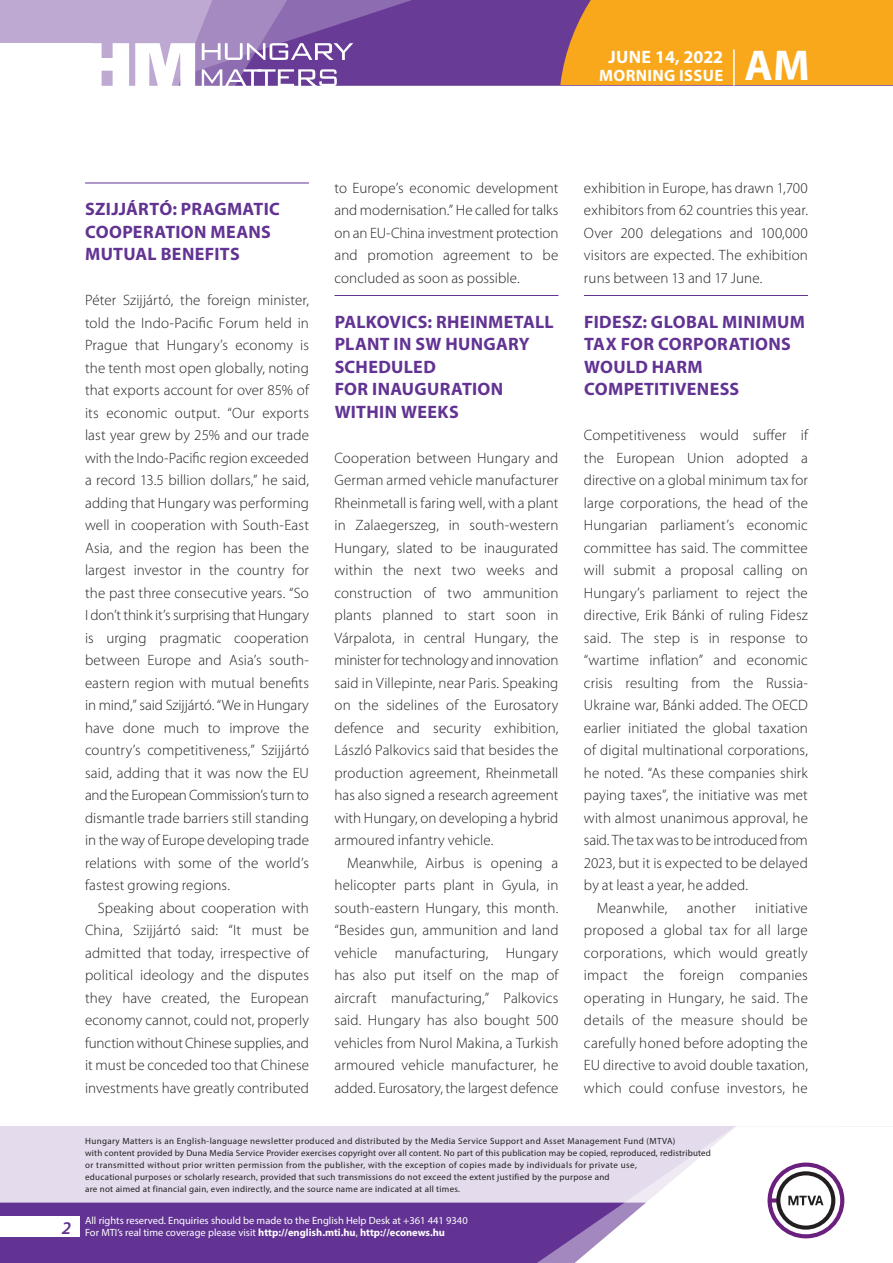
<style>
.page{position:relative;width:893px;height:1263px;background:#fff}
.page>*{position:absolute;margin:0;border:0;box-sizing:border-box;transform-origin:0 0}
.t1{font:700 43.35px "Myriad Pro";color:#fff}
._01_cimsor{font:700 18px/22.5px "Myriad Pro";letter-spacing:.015em;color:#623393}
.t2{font:700 18px "Myriad Pro";color:#fff}
.t3{font:italic 600 18px "Myriad Pro";color:#623393}
.t4{font:700 16.5px "Myriad Pro";letter-spacing:.02em;color:#fff}
._03_kenyer_szöveg-1{font:300 15px/22.5px "Myriad Pro";letter-spacing:.005em;color:#231f20;text-align:justify}
._03_kenyer_szöveg-2{font:300 15px/22.5px "Myriad Pro";letter-spacing:.005em;color:#231f20;text-align:justify}
.t5{font:10.5px/12px "Myriad Pro";color:#fff}
.t6{font:9px/12px "Myriad Pro";letter-spacing:.03em;color:#231f20}
.s1{font-weight:700}
</style>
<div class="page">
<div style="left:0;top:1126px;width:893px;height:137px;background:#e4dcec"></div>
<div style="left:0;top:1202px;width:506px;height:61px;background:#623393"></div>
<svg style="left:506px;top:1202px;width:69px;height:61px;background:#6b3e99"></svg>
<svg style="left:575px;top:1126px;width:318px;height:137px"></svg>
<div style="left:0;top:1216px;width:79px;height:20px;background:#fff"></div>
<div style="left:0;top:0;width:893px;height:85px;background:#683b97"></div>
<div style="left:560px;top:0;width:333px;height:85px;background:#f9a71b"></div>
<hr style="left:733px;top:49px;width:2px;height:37px;background:#fff">
<svg style="left:0;top:0;width:479px;height:86px"></svg>
<hr style="left:85px;top:183px;width:224px;height:1px;background:#623393">
<hr style="left:334px;top:295px;width:224px;height:1px;background:#623393">
<hr style="left:584px;top:295px;width:224px;height:1px;background:#623393">
<p class="t2" style="left:608px;top:45px;width:116px">JUNE 14, 2022</p>
<p class="t4" style="left:599px;top:65px;width:125px">MORNING ISSUE</p>
<h1 class="t1" style="left:745px;top:37px;width:67px">AM</h1>
<p class="_01_cimsor" style="left:85px;top:197px;width:196px">SZIJJÁRTÓ: PRAGMATIC<br>COOPERATION MEANS<br>MUTUAL BENEFITS</p>
<p class="_03_kenyer_szöveg-1" style="left:85px;top:289px;width:225px">Péter Szijjártó, the foreign minister, told the Indo-Pacific Forum held in Prague that Hungary’s economy is the tenth most open globally, noting that exports account for over 85% of its economic output. “Our exports last year grew by 25% and our trade with the Indo-Pacific region exceeded a record 13.5 billion dollars,” he said, adding that Hungary was performing well in cooperation with South-East Asia, and the region has been the largest investor in the country for the past three consecutive years. “So I don’t think it’s surprising that Hungary is urging pragmatic cooperation between Europe and Asia’s south&shy;eastern region with mutual benefits in mind,” said Szijjártó. “We in Hungary have done much to improve the country’s competitiveness,” Szijjártó said, adding that it was now the EU and the European Commission’s turn to dismantle trade barriers still standing in the way of Europe developing trade relations with some of the world’s fastest growing regions.</p>
<p class="_03_kenyer_szöveg-2" style="left:85px;top:896px;width:225px;text-indent:13px">Speaking about cooperation with China, Szijjártó said: “It must be admitted that today, irrespective of political ideology and the disputes they have created, the European economy cannot, could not, properly function without Chinese supplies, and it must be conceded too that Chinese investments have greatly contributed</p>
<p class="_03_kenyer_szöveg-2" style="left:334px;top:176px;width:225px">to Europe’s economic development and modernisation.” He called for talks on an EU-China investment protection and promotion agreement to be concluded as soon as possible.</p>
<p class="_01_cimsor" style="left:335px;top:310px;width:220px">PALKOVICS: RHEINMETALL<br>PLANT IN SW HUNGARY<br>SCHEDULED<br>FOR INAUGURATION<br>WITHIN WEEKS</p>
<p class="_03_kenyer_szöveg-1" style="left:334px;top:446px;width:225px">Cooperation between Hungary and German armed vehicle manufacturer Rheinmetall is faring well, with a plant in Zalaegerszeg, in south-western Hungary, slated to be inaugurated within the next two weeks and construction of two ammunition plants planned to start soon in Várpalota, in central Hungary, the minister for technology and innovation said in Villepinte, near Paris. Speaking on the sidelines of the Eurosatory defence and security exhibition, László Palkovics said that besides the production agreement, Rheinmetall has also signed a research agreement with Hungary, on developing a hybrid armoured infantry vehicle.</p>
<p class="_03_kenyer_szöveg-2" style="left:334px;top:851px;width:225px;text-indent:13px">Meanwhile, Airbus is opening a helicopter parts plant in Gyula, in south-eastern Hungary, this month. “Besides gun, ammunition and land vehicle manufacturing, Hungary has also put itself on the map of aircraft manufacturing,” Palkovics said. Hungary has also bought 500 vehicles from Nurol Makina, a Turkish armoured vehicle manufacturer, he added. Eurosatory, the largest defence</p>
<p class="_03_kenyer_szöveg-2" style="left:584px;top:176px;width:225px">exhibition in Europe, has drawn 1,700 exhibitors from 62 countries this year.<br>Over 200 delegations and 100,000 visitors are expected. The exhibition runs between 13 and 17 June.</p>
<p class="_01_cimsor" style="left:584px;top:310px;width:222px">FIDESZ: GLOBAL MINIMUM<br>TAX FOR CORPORATIONS<br>WOULD HARM<br>COMPETITIVENESS</p>
<p class="_03_kenyer_szöveg-1" style="left:584px;top:424px;width:225px">Competitiveness would suffer if the European Union adopted a directive on a global minimum tax for large corporations, the head of the Hungarian parliament’s economic committee has said. The committee will submit a proposal calling on Hungary’s parliament to reject the directive, Erik Bánki of ruling Fidesz said. The step is in response to “wartime inflation” and economic crisis resulting from the Russia-Ukraine war, Bánki added. The OECD earlier initiated the global taxation of digital multinational corporations, he noted. “As these companies shirk paying taxes”, the initiative was met with almost unanimous approval, he said. The tax was to be introduced from 2023, but it is expected to be delayed by at least a year, he added.</p>
<p class="_03_kenyer_szöveg-2" style="left:597px;top:896px;width:72px">Meanwhile,</p>
<p class="_03_kenyer_szöveg-2" style="left:687px;top:896px;width:50px">another</p>
<p class="_03_kenyer_szöveg-2" style="left:584px;top:896px;width:225px;text-indent:171px">initiative proposed a global tax for all large corporations, which would greatly impact the foreign companies operating in Hungary, he said. The details of the measure should be carefully honed before adopting the EU directive to avoid double taxation, which could confuse investors, he</p>
<p class="t3" style="left:62px;top:1217px;width:11px">2</p>
<p class="t6" style="left:85px;top:1134px;width:627px">Hungary Matters is an English-language newsletter produced and distributed by the Media Service Support and Asset Management Fund (MTVA)<br>with content provided by Duna Media Service Provider exercises copyright over all content. No part of this publication may be copied, reproduced, redistributed or transmitted without prior written permission from the publisher, with the exception of copies made by individuals for private use,<br>educational purposes or scholarly research, provided that such transmissions do not exceed the extent justified by the purpose and<br>are not aimed at financial gain, even indirectly, and the source name are indicated at all times.</p>
<p class="t5" style="left:85px;top:1214px;width:384px">All rights reserved. Enquiries should be made to the English Help Desk at +361 441 9340<br>For MTI’s real time coverage please visit <span class="s1">http://english.mti.hu</span>, <span class="s1">http://econews.hu</span></p>
</div>
